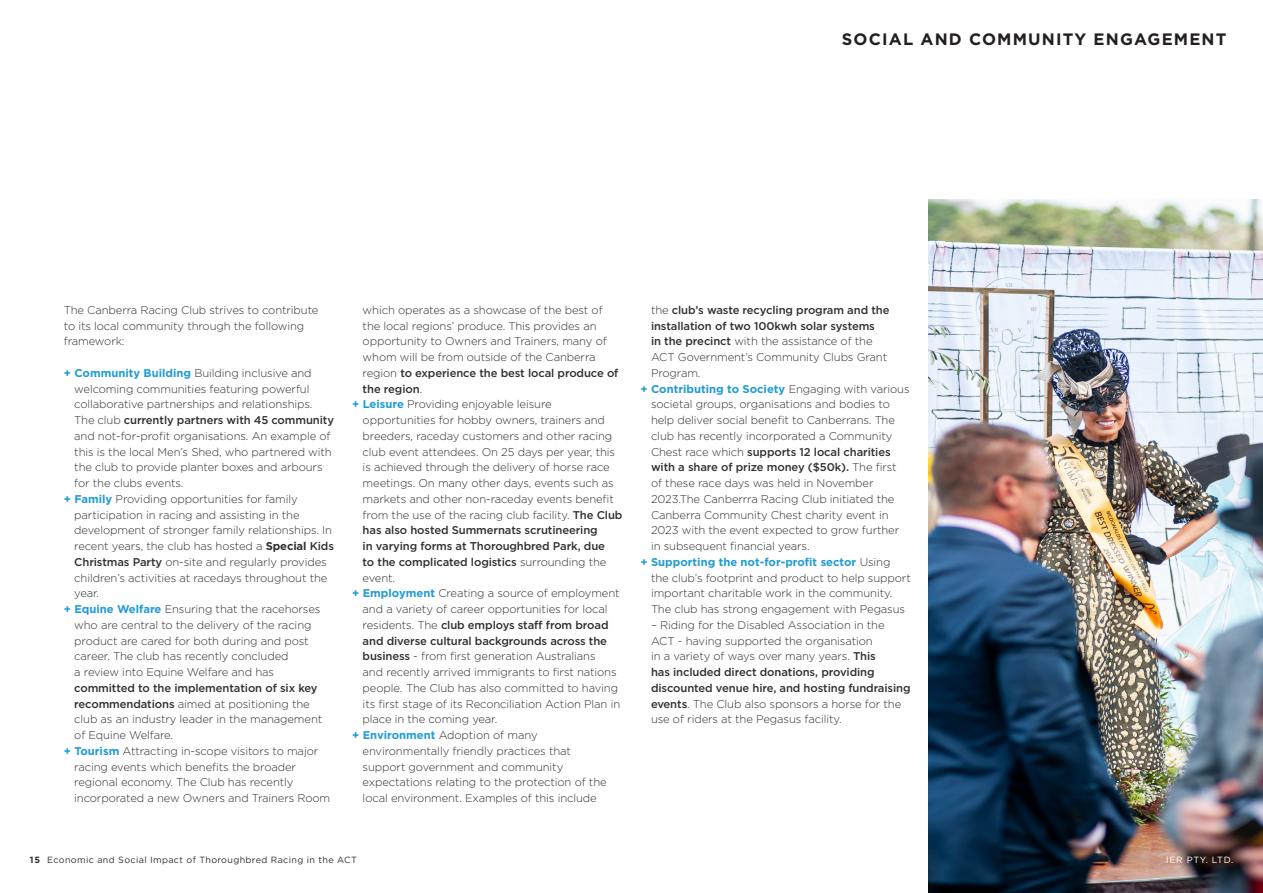
<style>
.page{position:relative;width:1263px;height:893px;background:#fff}
.page>*{position:absolute;margin:0;border:0;box-sizing:border-box;transform-origin:0 0}
.t1{font:700 16.5px "Gotham";letter-spacing:.07em;color:#231f20}
.t2{font:300 11.25px/15.8px "Gotham";letter-spacing:-.01em;color:#312f30}
.t3{font:500 11.25px/15.8px "Gotham";letter-spacing:-.01em;color:#312f30}
.t4{font:9px "Gotham";letter-spacing:.04em;color:#312f30}
.t5{font:9px "Gotham";letter-spacing:.07em;color:#fff}
.s1{font-weight:700;color:#219cd7}
.s2{font-weight:500}
.s3{font-weight:700}
.s4{font-weight:300}
</style>
<div class="page">
<img style="left:929px;top:200px;width:334px;height:693px">
<p class="t1" style="left:842px;top:29px;width:386px">SOCIAL AND COMMUNITY ENGAGEMENT</p>
<p class="t2" style="left:64px;top:302px;width:256px">The Canberra Racing Club strives to contribute to its local community through the following framework:</p>
<p class="t2" style="left:74px;top:365px;width:261px;text-indent:-10px"><span class="s1">+ Community Building</span> Building inclusive and welcoming communities featuring powerful collaborative partnerships and relationships.<br>The club <span class="s2">currently partners with 45 community </span>and not-for-profit organisations. An example of this is the local Men’s Shed, who partnered with the club to provide planter boxes and arbours for the clubs events.</p>
<p class="t2" style="left:74px;top:491px;width:261px;text-indent:-10px"><span class="s1">+ Family</span> Providing opportunities for family participation in racing and assisting in the development of stronger family relationships. In recent years, the club has hosted a <span class="s3">Special</span> <span class="s2">Kids Christmas Party</span> on-site and regularly provides children’s activities at racedays throughout the year.</p>
<p class="t2" style="left:74px;top:601px;width:250px;text-indent:-10px"><span class="s1">+ Equine Welfare</span> Ensuring that the racehorses who are central to the delivery of the racing product are cared for both during and post career. The club has recently concluded<br>a review into Equine Welfare and has <span class="s2">committed to the implementation of six key recommendations</span> aimed at positioning the club as an industry leader in the management of Equine Welfare.</p>
<p class="t2" style="left:74px;top:743px;width:257px;text-indent:-10px"><span class="s1">+ Tourism</span> Attracting in-scope visitors to major racing events which benefits the broader regional economy. The Club has recently incorporated a new Owners and Trainers Room</p>
<p class="t2" style="left:363px;top:302px;width:257px">which operates as a showcase of the best of the local regions’ produce. This provides an opportunity to Owners and Trainers, many of whom will be from outside of the Canberra region <span class="s2">to experience the best local produce of the region</span>.</p>
<p class="t2" style="left:363px;top:396px;width:261px;text-indent:-10px"><span class="s1">+ Leisure</span> Providing enjoyable leisure opportunities for hobby owners, trainers and breeders, raceday customers and other racing club event attendees. On 25 days per year, this is achieved through the delivery of horse race meetings. On many other days, events such as markets and other non-raceday events benefit from the use of the racing club facility. <span class="s2">The Club has also hosted Summernats scrutineering<br>in varying forms at Thoroughbred Park, due<br>to the complicated logistics</span> surrounding the event.</p>
<p class="t2" style="left:363px;top:585px;width:259px;text-indent:-10px"><span class="s1">+ Employment</span> Creating a source of employment and a variety of career opportunities for local residents. The <span class="s2">club employs staff from broad and diverse cultural backgrounds across the business</span> - from first generation Australians<br>and recently arrived immigrants to first nations people. The Club has also committed to having its first stage of its Reconciliation Action Plan in place in the coming year.</p>
<p class="t2" style="left:363px;top:727px;width:246px;text-indent:-10px"><span class="s1">+ Environment</span> Adoption of many environmentally friendly practices that support government and community expectations relating to the protection of the local environment. Examples of this include</p>
<p class="t3" style="left:651px;top:302px;width:240px"><span class="s4">the</span> club’s waste recycling program and the installation of two 100kwh solar systems<br>in the precinct <span class="s4">with the assistance of the ACT Government’s Community Clubs Grant Program.</span></p>
<p class="t2" style="left:651px;top:380px;width:260px;text-indent:-10px"><span class="s1">+ Contributing to Society</span> Engaging with various societal groups, organisations and bodies to help deliver social benefit to Canberrans. The club has recently incorporated a Community Chest race which <span class="s2">supports 12 local charities with a share of prize money ($50k).</span> The first of these race days was held in November 2023.The Canberrra Racing Club initiated the Canberra Community Chest charity event in 2023 with the event expected to grow further in subsequent financial years.</p>
<p class="t2" style="left:651px;top:554px;width:261px;text-indent:-10px"><span class="s1">+ Supporting the not-for-profit sector</span> Using the club’s footprint and product to help support important charitable work in the community.<br>The club has strong engagement with Pegasus</p>
<p class="t2" style="left:651px;top:617px;width:261px">– Riding for the Disabled Association in the ACT - having supported the organisation<br>in a variety of ways over many years. <span class="s2">This<br>has included direct donations, providing discounted venue hire, and hosting fundraising events</span>. The Club also sponsors a horse for the use of riders at the Pegasus facility.</p>
<p class="t4" style="left:30px;top:854px;width:329px"><span class="s3">15</span> Economic and Social Impact of Thoroughbred Racing in the ACT</p>
<p class="t5" style="left:1166px;top:854px;width:68px">IER PTY. LTD.</p>
</div>
